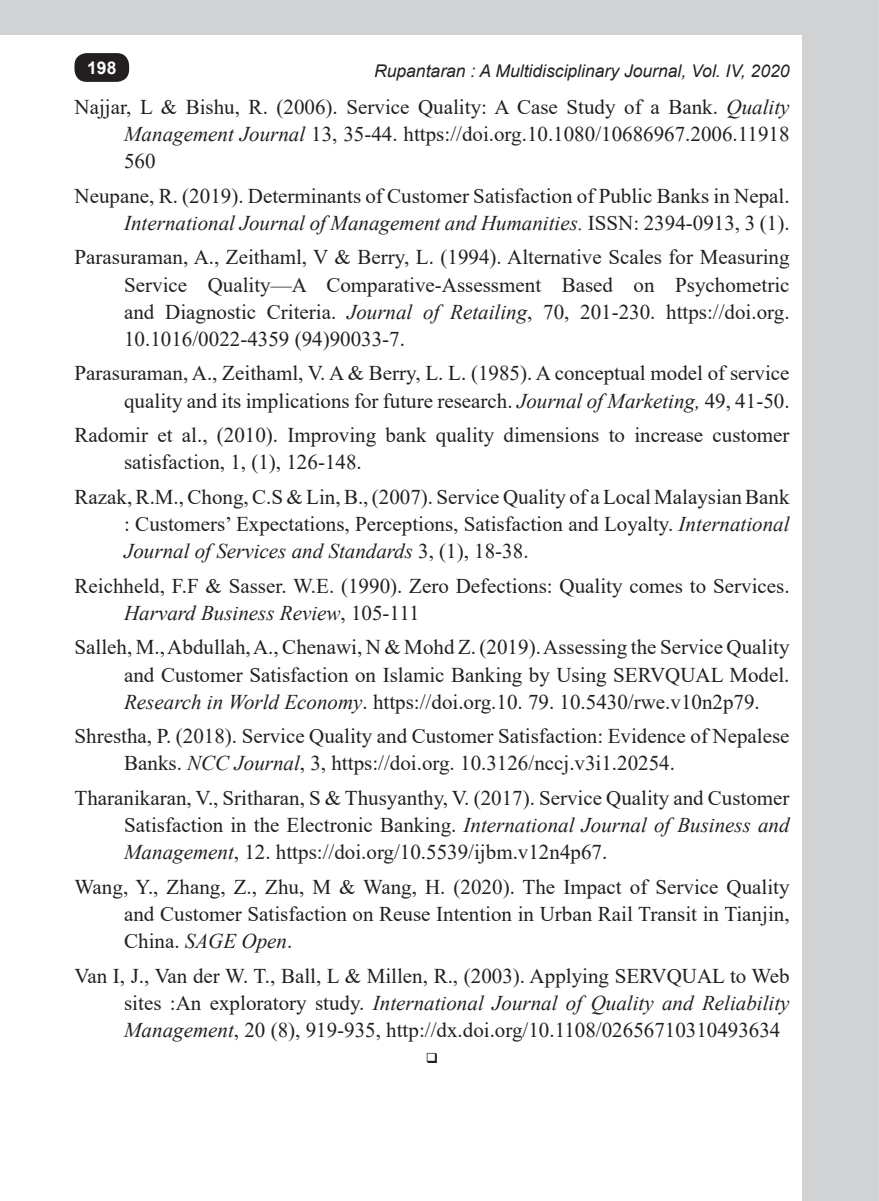
<style>
.page{position:relative;width:879px;height:1201px;background:#fff}
.page>*{position:absolute;margin:0;border:0;box-sizing:border-box;transform-origin:0 0}
.t1{font:21px/27.1px "Times New Roman";color:#231f20;text-align:justify}
.t2{font:italic 17.5px "Arial";color:#231f20}
.t3{font:700 17.5px "Arial";color:#fff}
.s1{font-style:italic}
</style>
<div class="page">
<div style="left:801px;top:0;width:77px;height:1200px;background:#d1d2d4"></div>
<div style="left:0;top:0;width:801px;height:35px;background:#d1d2d4"></div>
<div style="left:74px;top:53px;width:55px;height:29px;background:#231f20;border-radius:12px"></div>
<p class="t3" style="left:87px;top:56px;width:31px">198</p>
<p class="t2" style="left:374px;top:59px;width:417px">Rupantaran : A Multidisciplinary Journal, Vol. IV, 2020</p>
<p class="t1" style="left:124px;top:93px;width:666px;text-indent:-50px">Najjar, L &amp; Bishu, R. (2006). Service Quality: A Case Study of a Bank. <span class="s1">Quality Management Journal</span> 13, 35-44. https://doi.org.10.1080/10686967.2006.11918<br>560</p>
<p class="t1" style="left:74px;top:181px;width:716px;text-align:right">Neupane, R. (2019). Determinants of Customer Satisfaction of Public Banks in Nepal.<br><span class="s1">International Journal of Management and Humanities.</span> ISSN: 2394-0913, 3 (1).</p>
<p class="t1" style="left:124px;top:243px;width:666px;text-indent:-50px">Parasuraman, A., Zeithaml, V &amp; Berry, L. (1994). Alternative Scales for Measuring Service Quality—A Comparative-Assessment Based on Psychometric and Diagnostic Criteria. <span class="s1">Journal of Retailing</span>, 70, 201-230. https://doi.org.<br>10.1016/0022-4359 (94)90033-7.</p>
<p class="t1" style="left:74px;top:359px;width:716px;text-align:right">Parasuraman, A., Zeithaml, V. A &amp; Berry, L. L. (1985). A conceptual model of service quality and its implications for future research. <span class="s1">Journal of Marketing,</span> 49, 41-50.</p>
<p class="t1" style="left:124px;top:421px;width:666px;text-indent:-50px">Radomir et al., (2010). Improving bank quality dimensions to increase customer satisfaction, 1, (1), 126-148.</p>
<p class="t1" style="left:124px;top:482px;width:666px;text-indent:-50px">Razak, R.M., Chong, C.S &amp; Lin, B., (2007). Service Quality of a Local Malaysian Bank : Customers’ Expectations, Perceptions, Satisfaction and Loyalty. <span class="s1">International Journal of Services and Standards</span> 3, (1), 18-38.</p>
<p class="t1" style="left:124px;top:571px;width:666px;text-indent:-50px">Reichheld, F.F &amp; Sasser. W.E. (1990). Zero Defections: Quality comes to Services.<br><span class="s1">Harvard Business Review</span>, 105-111</p>
<p class="t1" style="left:124px;top:633px;width:666px;text-indent:-50px">Salleh, M., Abdullah, A., Chenawi, N &amp; Mohd Z. (2019). Assessing the Service Quality and Customer Satisfaction on Islamic Banking by Using SERVQUAL Model.<br><span class="s1">Research in World Economy</span>. https://doi.org.10. 79. 10.5430/rwe.v10n2p79.</p>
<p class="t1" style="left:124px;top:722px;width:666px;text-indent:-50px">Shrestha, P. (2018). Service Quality and Customer Satisfaction: Evidence of Nepalese<br>Banks. <span class="s1">NCC Journal</span>, 3, https://doi.org. 10.3126/nccj.v3i1.20254.</p>
<p class="t1" style="left:124px;top:783px;width:666px;text-indent:-50px">Tharanikaran, V., Sritharan, S &amp; Thusyanthy, V. (2017). Service Quality and Customer Satisfaction in the Electronic Banking. <span class="s1">International Journal of Business and Management</span>, 12. https://doi.org/10.5539/ijbm.v12n4p67.</p>
<p class="t1" style="left:124px;top:872px;width:666px;text-indent:-50px">Wang, Y., Zhang, Z., Zhu, M &amp; Wang, H. (2020). The Impact of Service Quality and Customer Satisfaction on Reuse Intention in Urban Rail Transit in Tianjin, China. <span class="s1">SAGE Open</span>.</p>
<p class="t1" style="left:124px;top:961px;width:666px;text-indent:-50px">Van I, J., Van der W. T., Ball, L &amp; Millen, R., (2003). Applying SERVQUAL to Web sites :An exploratory study. <span class="s1">International Journal of Quality and Reliability Management</span>, 20 (8), 919-935, http://dx.doi.org/10.1108/02656710310493634</p>
</div>
